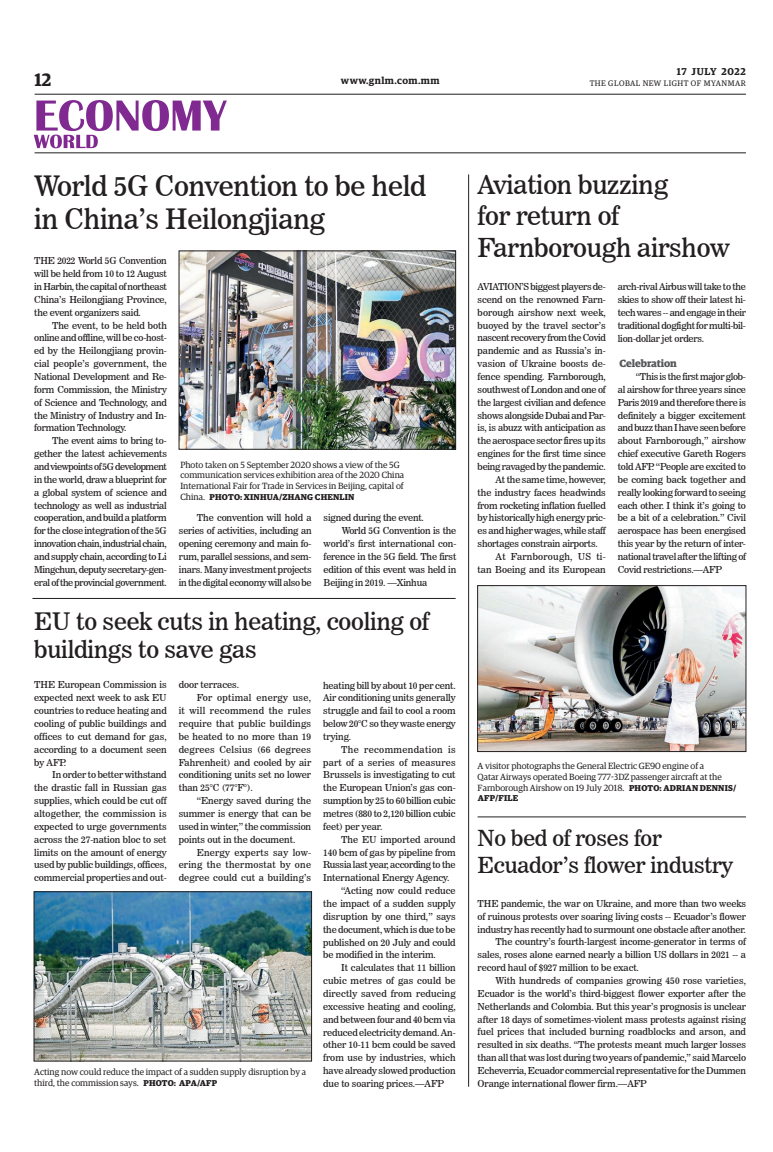
<style>
.page{position:relative;width:773px;height:1152px;background:#fff}
.page>*{position:absolute;margin:0;border:0;box-sizing:border-box;transform-origin:0 0}
._2_Clm_Head{font:28px/33.6px "News 706 BT Roman C";letter-spacing:-.01em;color:#231f20}
._2_Clm_Head-2{font:26px/31.2px "News 706 BT Roman C";letter-spacing:-.01em;color:#231f20}
._2_Clm_Head-3{font:24px/28.8px "News 706 BT Roman C";letter-spacing:-.01em;color:#231f20}
._2_Clm_Head-4{font:22px/26.4px "News 706 BT Roman C";letter-spacing:-.01em;color:#231f20}
.t1{font:600 18px "Guardian Egyp";color:#231f20}
.Sub_Body{font:700 10.5px "Guardian Egyp";letter-spacing:-.01em;color:#57585a}
.t2{font:600 10px "Guardian Egyp";letter-spacing:.05em;color:#231f20}
._2nd_Body{font:9.5px/12.9px "News 706 BT Roman C";letter-spacing:-.015em;color:#231f20;text-align:justify}
.Normal_Para{font:9.5px/12.9px "News 706 BT Roman C";letter-spacing:-.015em;color:#231f20;text-align:justify}
.t3{font:9px/10.8px "Guardian Egyp";color:#231f20}
.t4{font:700 8.5px "Guardian Egyp";letter-spacing:.02em;color:#231f20}
.t5{font:8px "Guardian Egyp";letter-spacing:.06em;color:#231f20}
.s1{font-weight:400;font-size:9px}
.s2{font-weight:700;font-size:8.5px}
</style>
<div class="page">
<hr style="left:35px;top:94px;width:711px;height:1px;background:#231f20">
<hr style="left:35px;top:153px;width:711px;height:1px;background:#231f20">
<svg style="left:34px;top:100px;width:193px;height:48px"></svg>
<img style="left:181px;top:253px;width:273px;height:194px">
<div style="left:179px;top:251px;width:277px;height:198px;border:1px solid #231f20"></div>
<img style="left:479px;top:587px;width:265px;height:163px">
<div style="left:477px;top:585px;width:269px;height:167px;border:1px solid #231f20"></div>
<img style="left:36px;top:894px;width:274px;height:165px">
<div style="left:34px;top:892px;width:278px;height:169px;border:1px solid #231f20"></div>
<hr style="left:477px;top:817px;width:269px;height:1px;background:#231f20">
<hr style="left:32px;top:598px;width:423px;height:1px;background:#231f20">
<hr style="left:468px;top:174px;width:1px;height:913px;background:#231f20">
<h3 class="t1" style="left:35px;top:67px;width:18px">12</h3>
<p class="t2" style="left:676px;top:64px;width:71px">17 JULY 2022</p>
<p class="t2" style="left:341px;top:73px;width:100px">www.gnlm.com.mm</p>
<p class="t5" style="left:589px;top:78px;width:158px">THE GLOBAL NEW LIGHT OF MYANMAR</p>
<p class="_2_Clm_Head" style="left:34px;top:169px;width:393px">World 5G Convention to be held in China’s Heilongjiang</p>
<p class="Normal_Para" style="left:34px;top:254px;width:134px">THE 2022 World 5G Convention will be held from 10 to 12 August in Harbin, the capital of northeast China’s Heilongjiang Province, the event organizers said.</p>
<p class="_2nd_Body" style="left:34px;top:319px;width:134px;text-indent:18px">The event, to be held both online and offline, will be co-host&shy;ed by the Heilongjiang provin&shy;cial people’s government, the National Development and Re&shy;form Commission, the Ministry of Science and Technology, and the Ministry of Industry and In&shy;formation Technology.</p>
<p class="_2nd_Body" style="left:34px;top:434px;width:134px;text-indent:18px">The event aims to bring to&shy;gether the latest achievements and viewpoints of 5G development in the world, draw a blueprint for a global system of science and technology as well as industrial cooperation, and build a platform for the close integration of the 5G innovation chain, industrial chain, and supply chain, according to Li Mingchun, deputy secretary-gen&shy;eral of the provincial government.</p>
<p class="t3" style="left:180px;top:458px;width:225px">Photo taken on 5 September 2020 shows a view of the 5G communication services exhibition area of the 2020 China<br>International Fair for Trade in Services in Beijing, capital of</p>
<p class="t4" style="left:180px;top:490px;width:175px"><span class="s1">China.</span> PHOTO: XINHUA/ZHANG CHENLIN</p>
<p class="_2nd_Body" style="left:179px;top:512px;width:134px;text-indent:18px">The convention will hold a series of activities, including an opening ceremony and main fo&shy;rum, parallel sessions, and sem&shy;inars. Many investment projects in the digital economy will also be</p>
<p class="_2nd_Body" style="left:323px;top:512px;width:102px">signed during the event.</p>
<p class="_2nd_Body" style="left:323px;top:524px;width:134px;text-indent:18px">World 5G Convention is the world’s first international con&shy;ference in the 5G field. The first edition of this event was held in Beijing in 2019. —Xinhua</p>
<p class="_2_Clm_Head-3" style="left:34px;top:606px;width:396px">EU to seek cuts in heating, cooling of buildings to save gas</p>
<p class="Normal_Para" style="left:34px;top:679px;width:134px">THE European Commission is expected next week to ask EU countries to reduce heating and cooling of public buildings and offices to cut demand for gas, according to a document seen by AFP.</p>
<p class="_2nd_Body" style="left:34px;top:768px;width:134px;text-indent:18px">In order to better withstand the drastic fall in Russian gas supplies, which could be cut off altogether, the commission is expected to urge governments across the 27-nation bloc to set limits on the amount of energy used by public buildings, offices, commercial properties and out-</p>
<p class="_2nd_Body" style="left:179px;top:679px;width:62px">door terraces.</p>
<p class="_2nd_Body" style="left:179px;top:691px;width:134px;text-indent:18px">For optimal energy use, it will recommend the rules require that public buildings be heated to no more than 19 degrees Celsius (66 degrees Fahrenheit) and cooled by air conditioning units set no lower than 25°C (77°F°).</p>
<p class="_2nd_Body" style="left:179px;top:794px;width:134px;text-indent:18px">“Energy saved during the summer is energy that can be used in winter,” the commission points out in the document.</p>
<p class="_2nd_Body" style="left:179px;top:846px;width:134px;text-indent:18px">Energy experts say low&shy;ering the thermostat by one degree could cut a building’s</p>
<p class="_2nd_Body" style="left:323px;top:679px;width:134px">heating bill by about 10 per cent.<br>Air conditioning units generally struggle and fail to cool a room below 20°C so they waste energy trying.</p>
<p class="_2nd_Body" style="left:323px;top:743px;width:134px;text-indent:18px">The recommendation is part of a series of measures Brussels is investigating to cut the European Union’s gas con&shy;sumption by 25 to 60 billion cubic metres (880 to 2,120 billion cubic feet) per year.</p>
<p class="_2nd_Body" style="left:323px;top:833px;width:134px;text-indent:18px">The EU imported around 140 bcm of gas by pipeline from Russia last year, according to the International Energy Agency.</p>
<p class="_2nd_Body" style="left:323px;top:884px;width:134px;text-indent:18px">“Acting now could reduce the impact of a sudden supply disruption by one third,” says the document, which is due to be published on 20 July and could be modified in the interim.</p>
<p class="_2nd_Body" style="left:323px;top:961px;width:134px;text-indent:18px">It calculates that 11 billion cubic metres of gas could be directly saved from reducing excessive heating and cooling, and between four and 40 bcm via reduced electricity demand. An&shy;other 10-11 bcm could be saved from use by industries, which have already slowed production due to soaring prices.—AFP</p>
<p class="t3" style="left:34px;top:1066px;width:273px">Acting now could reduce the impact of a sudden supply disruption by a third, the commission says. <span class="s2">PHOTO: APA/AFP</span></p>
<p class="_2_Clm_Head-2" style="left:477px;top:169px;width:254px">Aviation buzzing<br>for return of<br>Farnborough airshow</p>
<p class="Normal_Para" style="left:477px;top:280px;width:130px">AVIATION’S biggest players de&shy;scend on the renowned Farn&shy;borough airshow next week, buoyed by the travel sector’s nascent recovery from the Covid pandemic and as Russia’s in&shy;vasion of Ukraine boosts de&shy;fence spending. Farnborough, southwest of London and one of the largest civilian and defence shows alongside Dubai and Par&shy;is, is abuzz with anticipation as the aerospace sector fires up its engines for the first time since being ravaged by the pandemic.</p>
<p class="_2nd_Body" style="left:477px;top:473px;width:130px;text-indent:18px">At the same time, however, the industry faces headwinds from rocketing inflation fuelled by historically high energy pric&shy;es and higher wages, while staff shortages constrain airports.</p>
<p class="_2nd_Body" style="left:477px;top:550px;width:130px;text-align:right">At Farnborough, US ti-<br>tan Boeing and its European</p>
<p class="_2nd_Body" style="left:617px;top:280px;width:130px">arch-rival Airbus will take to the skies to show off their latest hi&shy;tech wares -- and engage in their traditional dogfight for multi-bil&shy;lion-dollar jet orders.</p>
<p class="Sub_Body" style="left:619px;top:355px;width:59px">Celebration</p>
<p class="_2nd_Body" style="left:617px;top:370px;width:130px;text-indent:18px">“This is the first major glob&shy;al airshow for three years since Paris 2019 and therefore there is definitely a bigger excitement and buzz than I have seen before about Farnborough,” airshow chief executive Gareth Rogers told AFP. “People are excited to be coming back together and really looking forward to seeing each other. I think it’s going to be a bit of a celebration.” Civil aerospace has been energised this year by the return of inter&shy;national travel after the lifting of Covid restrictions.—AFP</p>
<p class="t3" style="left:477px;top:760px;width:260px">A visitor photographs the General Electric GE90 engine of a<br>Qatar Airways operated Boeing 777-3DZ passenger aircraft at the<br>Farnborough Airshow on 19 July 2018. <span class="s2">PHOTO: ADRIAN DENNIS/</span></p>
<p class="t4" style="left:477px;top:791px;width:42px">AFP/FILE</p>
<p class="_2_Clm_Head-4" style="left:477px;top:825px;width:257px">No bed of roses for<br>Ecuador’s flower industry</p>
<p class="_2nd_Body" style="left:477px;top:897px;width:270px">THE pandemic, the war on Ukraine, and more than two weeks of ruinous protests over soaring living costs -- Ecuador’s flower industry has recently had to surmount one obstacle after another.</p>
<p class="_2nd_Body" style="left:477px;top:936px;width:270px;text-indent:18px">The country’s fourth-largest income-generator in terms of sales, roses alone earned nearly a billion US dollars in 2021 -- a record haul of $927 million to be exact.</p>
<p class="_2nd_Body" style="left:477px;top:974px;width:270px;text-indent:18px">With hundreds of companies growing 450 rose varieties, Ecuador is the world’s third-biggest flower exporter after the Netherlands and Colombia. But this year’s prognosis is unclear after 18 days of sometimes-violent mass protests against rising fuel prices that included burning roadblocks and arson, and resulted in six deaths. “The protests meant much larger losses than all that was lost during two years of pandemic,” said Marcelo Echeverria, Ecuador commercial representative for the Dummen Orange international flower firm.—AFP</p>
</div>
